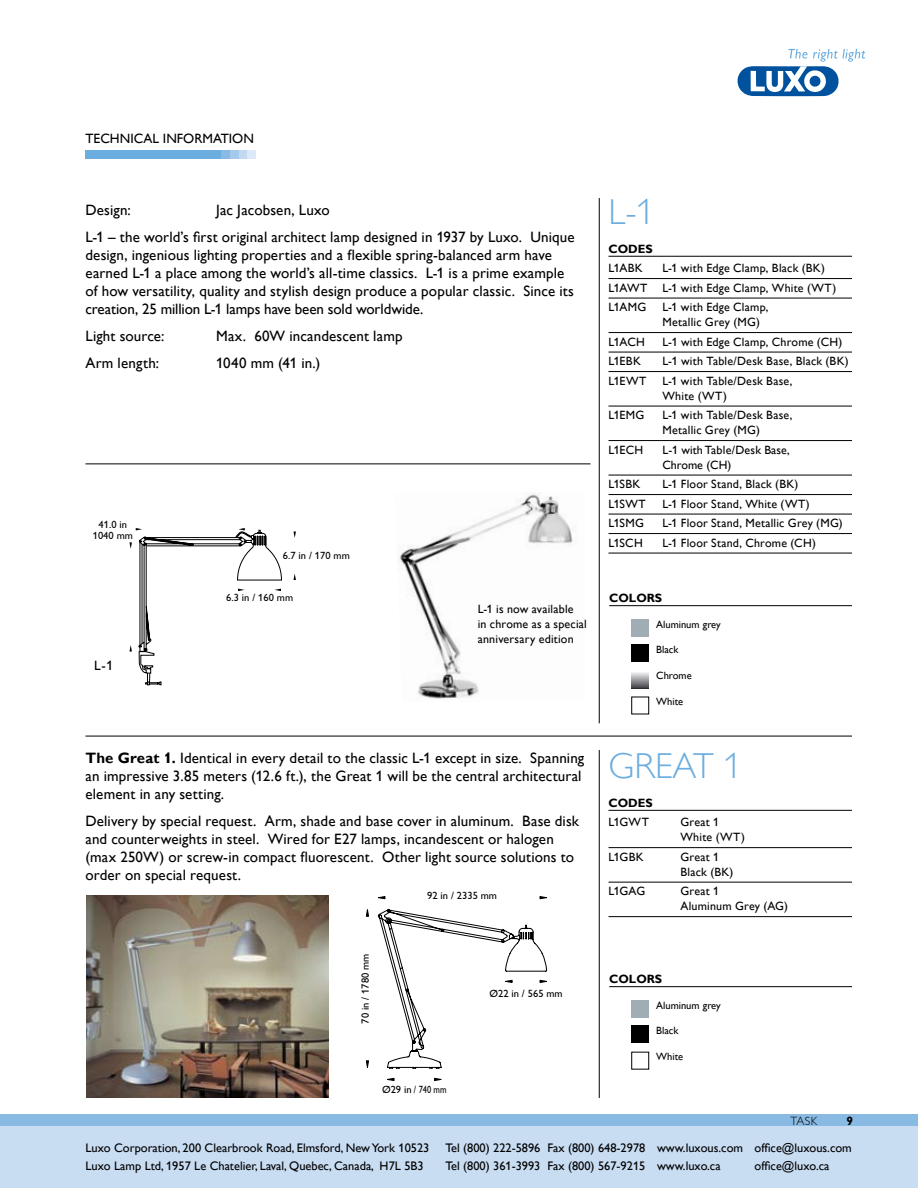
<style>
.page{position:relative;width:918px;height:1188px;background:#fff}
.page>*{position:absolute;margin:0;border:0;box-sizing:border-box;transform-origin:0 0}
.t1{font:300 36px "Gill Alt One";color:#6caddf}
.t2{font:15px/18px "Gill Alt One";letter-spacing:.01em;color:#000}
.t3{font:13.5px "Gill Alt One";color:#000}
.t4{font:12.3px "Gill Alt One";color:#000}
.t5{font:12px/15px "Gill Alt One";letter-spacing:.015em;color:#000}
.t6{font:700 12px "Gill Alt One";color:#000}
.t7{font:300 12px "Gill Alt One";color:#000}
.t8{font:10.5px/11.2px "Gill Alt One";color:#000;text-align:center}
.s1{font-weight:700}
</style>
<div class="page">
<svg style="left:737px;top:49px;width:128px;height:47px"></svg>
<div style="left:247px;top:150px;width:8px;height:9px;background:#dee9f7"></div>
<div style="left:238px;top:150px;width:9px;height:9px;background:#c2d9f1"></div>
<div style="left:230px;top:150px;width:8px;height:9px;background:#a5c9ea"></div>
<div style="left:221px;top:150px;width:9px;height:9px;background:#89bae4"></div>
<div style="left:86px;top:150px;width:135px;height:9px;background:#6caddf"></div>
<img style="left:398px;top:494px;width:175px;height:205px">
<svg style="left:129px;top:528px;width:153px;height:157px"></svg>
<svg style="left:293px;top:532px;width:3px;height:6px"></svg>
<svg style="left:293px;top:574px;width:3px;height:6px"></svg>
<img style="left:86px;top:896px;width:242px;height:202px">
<hr style="left:599px;top:198px;width:1px;height:525px;background:#000">
<hr style="left:86px;top:736px;width:766px;height:1px;background:#000">
<hr style="left:86px;top:464px;width:505px;height:1px;background:#000">
<hr style="left:599px;top:750px;width:1px;height:348px;background:#000">
<div style="left:632px;top:1026px;width:17px;height:17px;background:#000"></div>
<hr style="left:609px;top:986px;width:243px;height:1px;background:#000">
<div style="left:632px;top:1000px;width:17px;height:18px;background:#a0adb5"></div>
<svg style="left:366px;top:1060px;width:3px;height:8px"></svg>
<svg style="left:366px;top:909px;width:3px;height:8px"></svg>
<svg style="left:378px;top:896px;width:8px;height:4px"></svg>
<svg style="left:539px;top:896px;width:8px;height:4px"></svg>
<svg style="left:378px;top:909px;width:170px;height:172px"></svg>
<svg style="left:632px;top:672px;width:17px;height:16px"></svg>
<div style="left:632px;top:645px;width:17px;height:17px;background:#000"></div>
<hr style="left:609px;top:605px;width:243px;height:1px;background:#000">
<div style="left:632px;top:620px;width:17px;height:17px;background:#a0adb5"></div>
<div style="left:631px;top:697px;width:18px;height:17px;border:1px solid #000"></div>
<div style="left:0;top:1115px;width:918px;height:35px;background:#89bae4"></div>
<div style="left:0;top:1126px;width:918px;height:62px;background:#c8dcf2"></div>
<hr style="left:609px;top:256px;width:243px;height:1px;background:#000">
<hr style="left:609px;top:278px;width:243px;height:1px;background:#000">
<hr style="left:609px;top:298px;width:243px;height:1px;background:#000">
<hr style="left:609px;top:332px;width:243px;height:1px;background:#000">
<hr style="left:609px;top:352px;width:243px;height:1px;background:#000">
<hr style="left:609px;top:371px;width:243px;height:1px;background:#000">
<hr style="left:609px;top:406px;width:243px;height:1px;background:#000">
<hr style="left:609px;top:440px;width:243px;height:1px;background:#000">
<hr style="left:609px;top:475px;width:243px;height:1px;background:#000">
<hr style="left:609px;top:494px;width:243px;height:1px;background:#000">
<hr style="left:609px;top:514px;width:243px;height:1px;background:#000">
<hr style="left:609px;top:533px;width:243px;height:1px;background:#000">
<hr style="left:609px;top:553px;width:243px;height:1px;background:#000">
<hr style="left:609px;top:810px;width:243px;height:1px;background:#000">
<hr style="left:609px;top:847px;width:243px;height:1px;background:#000">
<hr style="left:609px;top:882px;width:243px;height:1px;background:#000">
<hr style="left:609px;top:916px;width:243px;height:1px;background:#000">
<p class="t3" style="left:86px;top:130px;width:137px">TECHNI CAL IN FORMATION</p>
<p class="t2" style="left:86px;top:196px;width:491px;line-height:27px;text-indent:130px">Jac Jacobsen, Luxo<br>L-1 – the world’s first original architect lamp designed in 1937 by Luxo. Unique</p>
<p class="t2" style="left:86px;top:245px;width:490px">design, ingenious lighting properties and a flexible spring-balanced arm have earned L-1 a place among the world’s all-time classics. L-1 is a prime example of how versatility, quality and stylish design produce a popular classic. Since its creation, 25 million L-1 lamps have been sold worldwide.</p>
<p class="t2" style="left:86px;top:326px;width:81px">Light source:</p>
<p class="t2" style="left:216px;top:326px;width:188px">Max. 60W incandescent lamp</p>
<p class="t2" style="left:86px;top:353px;width:75px">Arm length:</p>
<p class="t2" style="left:216px;top:353px;width:106px">1040 mm (41 in.)</p>
<p class="t2" style="left:86px;top:200px;width:47px">Design:</p>
<p class="t8" style="left:93px;top:519px;width:42px">41.0 in<br>1040 mm</p>
<p class="t3" style="left:94px;top:658px;width:21px">L-1</p>
<p class="t8" style="left:283px;top:550px;width:68px">6.7 in / 170 mm</p>
<p class="t8" style="left:226px;top:592px;width:68px">6.3 in / 160 mm</p>
<p class="t5" style="left:478px;top:601px;width:111px">L-1 is now available<br>in chrome as a special anniversary edition</p>
<p class="t2" style="left:86px;top:749px;width:500px"><span class="s1">THE GREAT 1.</span> I dentical in every detail to the classic L-1 except in size. Spanning an impressive 3.85 meters (12.6 ft.), the Great 1 will be the central architectural element in any setting.</p>
<p class="t2" style="left:86px;top:812px;width:495px">Delivery by special request. Arm, shade and base cover in aluminum. Base disk and counterweights in steel. Wired for E27 lamps, incandescent or halogen (max 250W) or screw-in compact fluorescent. Other light source solutions to order on special request.</p>
<p class="t8" style="left:360px;top:1024px;width:71px;rotate:-90deg">70 in / 1780 mm</p>
<p class="t8" style="left:427px;top:890px;width:71px">92 in / 2335 mm</p>
<p class="t8" style="left:489px;top:988px;width:75px">Ø22 in / 565 mm</p>
<p class="t8" style="left:382px;top:1084px;width:66px">Ø29 in / 740 mm</p>
<h1 class="t1" style="left:609px;top:191px;width:48px">L-1</h1>
<p class="t6" style="left:609px;top:242px;width:45px">CODES</p>
<p class="t5" style="left:609px;top:261px;width:31px">L1ABK</p>
<p class="t5" style="left:662px;top:261px;width:164px">L-1 with Edge Clamp, Black (BK)</p>
<p class="t5" style="left:608px;top:280px;width:37px">L1AWT</p>
<p class="t5" style="left:662px;top:280px;width:175px">L-1 with Edge Clamp, White (WT)</p>
<p class="t5" style="left:608px;top:300px;width:35px">L1AMG</p>
<p class="t5" style="left:662px;top:300px;width:108px">L-1 with Edge Clamp,<br>Metallic Grey (MG)</p>
<p class="t5" style="left:609px;top:334px;width:33px">L1ACH</p>
<p class="t5" style="left:663px;top:334px;width:181px">L-1 with Edge Clamp, Chrome (CH)</p>
<p class="t5" style="left:609px;top:354px;width:30px">L1EBK</p>
<p class="t5" style="left:663px;top:354px;width:188px">L-1 with Table/Desk Base, Black (BK)</p>
<p class="t5" style="left:609px;top:373px;width:36px">L1EWT</p>
<p class="t5" style="left:662px;top:373px;width:131px">L-1 with Table/Desk Base,<br>White (WT)</p>
<p class="t5" style="left:608px;top:408px;width:33px">L1EMG</p>
<p class="t5" style="left:662px;top:408px;width:131px">L-1 with Table/Desk Base,<br>Metallic Grey (MG)</p>
<p class="t5" style="left:609px;top:442px;width:31px">L1ECH</p>
<p class="t5" style="left:662px;top:442px;width:129px">L-1 with Table/Desk Base,<br>Chrome (CH)</p>
<p class="t5" style="left:608px;top:477px;width:29px">L1SBK</p>
<p class="t5" style="left:662px;top:477px;width:137px">L-1 Floor Stand, Black (BK)</p>
<p class="t5" style="left:608px;top:496px;width:35px">L1SWT</p>
<p class="t5" style="left:662px;top:496px;width:149px">L-1 Floor Stand, White (WT)</p>
<p class="t5" style="left:608px;top:516px;width:32px">L1SMG</p>
<p class="t5" style="left:662px;top:516px;width:182px">L-1 Floor Stand, Metallic Grey (MG)</p>
<p class="t5" style="left:608px;top:535px;width:31px">L1SCH</p>
<p class="t5" style="left:662px;top:535px;width:155px">L-1 Floor Stand, Chrome (CH)</p>
<p class="t6" style="left:609px;top:591px;width:55px">COLORS</p>
<p class="t8" style="left:656px;top:618px;width:66px">Aluminum grey</p>
<p class="t8" style="left:656px;top:643px;width:24px">Black</p>
<p class="t8" style="left:656px;top:670px;width:37px">Chrome</p>
<p class="t8" style="left:656px;top:696px;width:29px">White</p>
<h1 class="t1" style="left:609px;top:745px;width:46px">GREAT</h1>
<h1 class="t1" style="left:724px;top:745px;width:19px">1</h1>
<p class="t6" style="left:609px;top:796px;width:45px">CODES</p>
<p class="t5" style="left:609px;top:815px;width:50px">L1GWTG</p>
<p class="t5" style="left:681px;top:815px;width:66px;text-indent:9px">reat 1<br>White (WT)</p>
<p class="t5" style="left:609px;top:849px;width:46px">L1GBKG</p>
<p class="t5" style="left:681px;top:849px;width:54px;text-align:center">reat 1<br>Black (BK)</p>
<p class="t5" style="left:609px;top:884px;width:26px">L1GAGG</p>
<p class="t5" style="left:681px;top:884px;width:109px;text-indent:9px">reat 1<br>Aluminum Grey (AG)</p>
<p class="t6" style="left:609px;top:972px;width:55px">COLORS</p>
<p class="t8" style="left:656px;top:999px;width:66px">Aluminum grey</p>
<p class="t8" style="left:656px;top:1024px;width:24px">Black</p>
<p class="t8" style="left:656px;top:1051px;width:29px">White</p>
<p class="t7" style="left:790px;top:1114px;width:28px">TASK</p>
<p class="t4" style="left:86px;top:1141px;width:345px">Luxo Corporation, 200 Clearbrook Road, Elmsford, New York 10523</p>
<p class="t4" style="left:446px;top:1141px;width:408px">Tel (800) 222-5896 Fax (800) 648-2978 www.luxous.com office@luxous.com</p>
<p class="t4" style="left:86px;top:1159px;width:340px">Luxo Lamp Ltd, 1957 Le Chatelier, Laval, Quebec, Canada, H7L 5B3</p>
<p class="t4" style="left:446px;top:1159px;width:277px">Tel (800) 361-3993 Fax (800) 567-9215 www.luxo.ca</p>
<p class="t4" style="left:755px;top:1159px;width:76px">office@luxo.ca</p>
</div>
